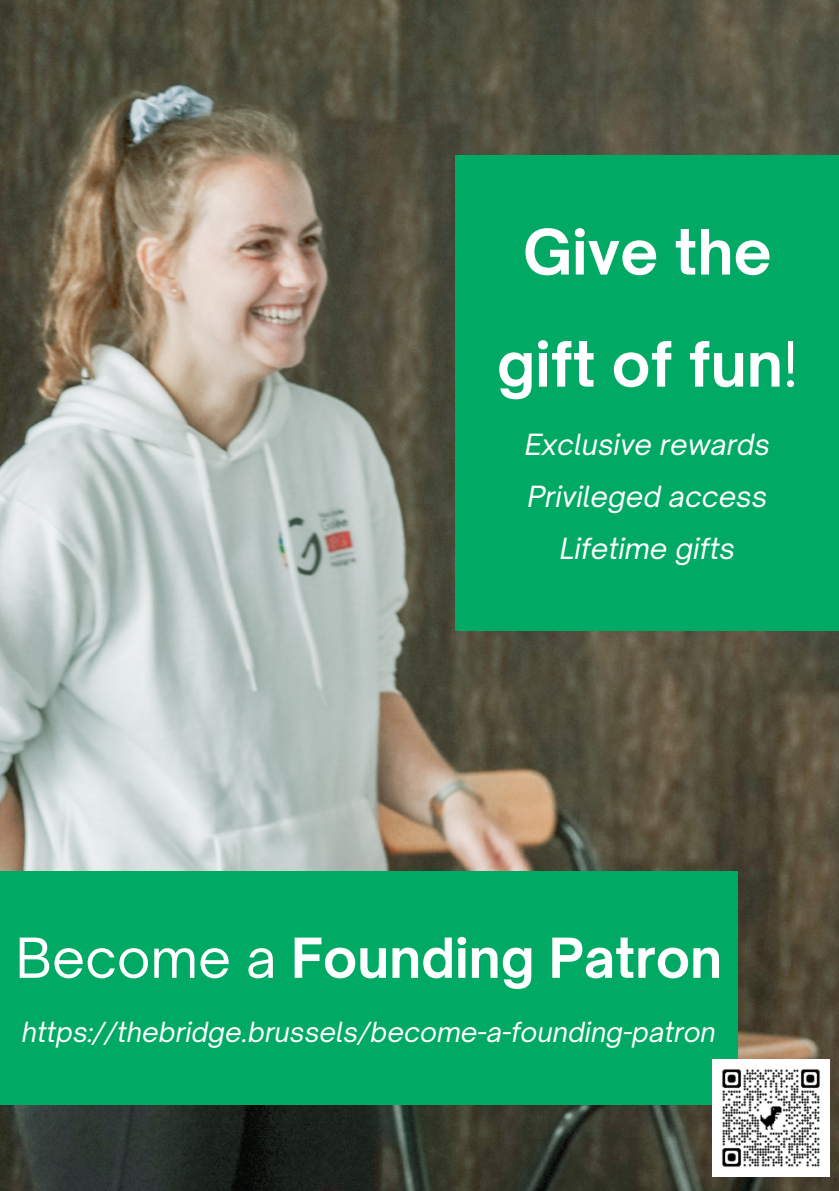
<style>
.page{position:relative;width:839px;height:1191px;background:#fff}
.page>*{position:absolute;margin:0;border:0;box-sizing:border-box;transform-origin:0 0}
.t1{font:700 59.8px/112px "Open Sauce One";color:#fff;text-align:center}
.t2{font:700 52.8px "Open Sauce One";color:#fff}
.t3{font:italic 28px/51.8px "Open Sauce One";color:#fff;text-align:center}
.t4{font:italic 26.6px "Open Sauce One";color:#fff}
.s1{font-weight:400}
</style>
<div class="page">
<img style="left:0;top:0;width:838px;height:1191px">
<div style="left:0;top:871px;width:737px;height:234px;background:#00aa64"></div>
<div style="left:455px;top:155px;width:383px;height:476px;background:#00aa64"></div>
<img style="left:712px;top:1060px;width:117px;height:117px">
<p class="t1" style="left:496px;top:196px;width:303px">Give the gift of fun<span class="s1">!</span></p>
<p class="t3" style="left:524px;top:419px;width:247px">Exclusive rewards<br>Privileged access<br>Lifetime gifts</p>
<p class="t2" style="left:16px;top:925px;width:708px"><span class="s1">Become a</span> Founding Patron</p>
<p class="t4" style="left:22px;top:1016px;width:695px">https://thebridge.brussels/become-a-founding-patron</p>
</div>
